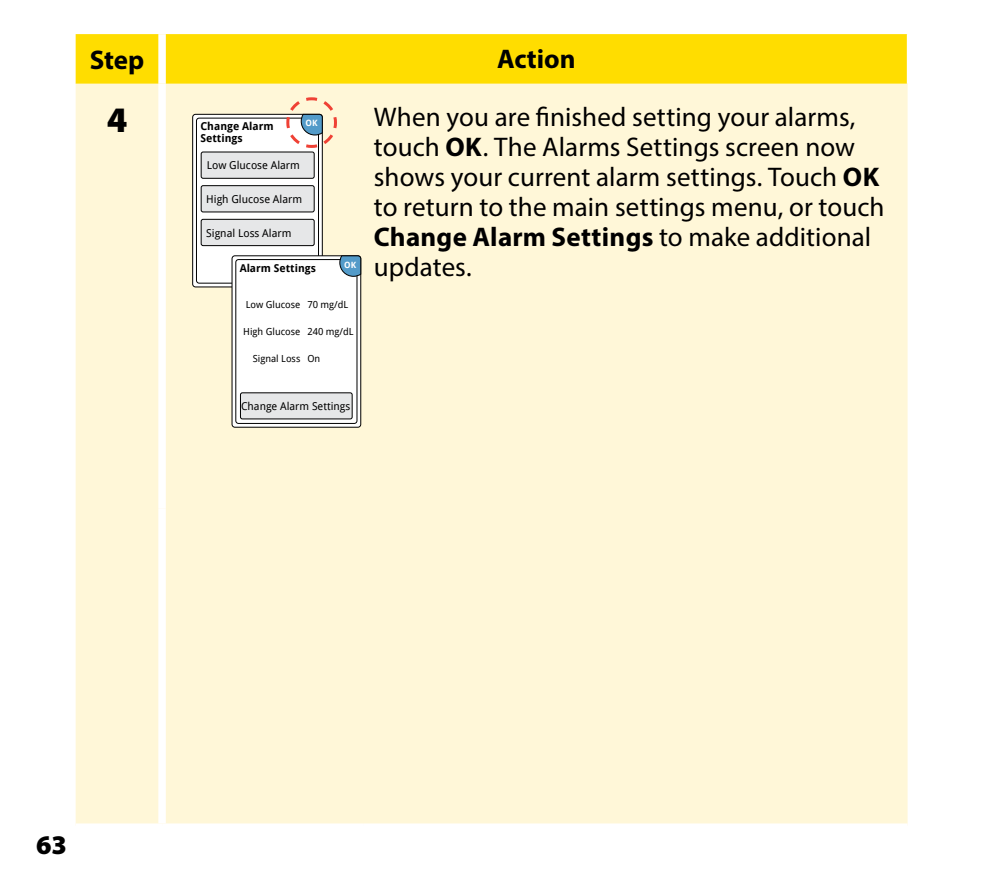
<style>
.page{position:relative;width:994px;height:890px;background:#fff}
.page>*{position:absolute;margin:0;border:0;box-sizing:border-box;transform-origin:0 0}
.t1{font:900 36px "Myriad Pro";color:#000}
.t2{font:27px/30px "Myriad Pro";color:#000}
.t3{font:700 27px "Myriad Pro";color:#000}
.t4{font:900 27px "Myriad Pro";color:#000}
.t5{font:10.8px "Droid Sans";color:#000}
.t6{font:700 10.8px/11.4px "Droid Sans";color:#000}
.t7{font:9.6px "Droid Sans";color:#000}
.t8{font:700 8.7px "Droid Sans";color:#fff}
.s1{font-weight:700}
</style>
<div class="page">
<div style="left:76px;top:34px;width:830px;height:50px;background:#fd0"></div>
<div style="left:76px;top:84px;width:831px;height:739px;background:#fff7d8"></div>
<div style="left:158px;top:508px;width:8px;height:315px;background:#fff"></div>
<div style="left:158px;top:34px;width:8px;height:50px;background:#fff"></div>
<div style="left:158px;top:84px;width:8px;height:424px;background:#fff"></div>
<div style="left:193px;top:114px;width:129px;height:173px;background:linear-gradient(to bottom,#fafafa,#fafafa);border-radius:3px"></div>
<div style="left:192px;top:114px;width:130px;height:173px;border:1px solid #000;border-radius:3px"></div>
<div style="left:196px;top:118px;width:122px;height:165px;background:#fff;border-radius:3px"></div>
<div style="left:196px;top:118px;width:123px;height:165px;border:1px solid #000;border-radius:3px"></div>
<div style="left:201px;top:152px;width:113px;height:26px;background:#e6e7e8;border-radius:2px"></div>
<div style="left:201px;top:152px;width:113px;height:26px;border:1px solid #000;border-radius:2px"></div>
<div style="left:201px;top:186px;width:113px;height:26px;background:#e6e7e8;border-radius:2px"></div>
<div style="left:201px;top:186px;width:113px;height:26px;border:1px solid #000;border-radius:2px"></div>
<div style="left:201px;top:219px;width:113px;height:27px;background:#e6e7e8;border-radius:2px"></div>
<div style="left:201px;top:219px;width:113px;height:27px;border:1px solid #000;border-radius:2px"></div>
<svg style="left:285px;top:96px;width:53px;height:53px"></svg>
<div style="left:232px;top:256px;width:129px;height:171px;background:linear-gradient(to right,#fff,#fff);border-radius:3px"></div>
<div style="left:232px;top:256px;width:129px;height:171px;border:1px solid #000;border-radius:3px"></div>
<div style="left:236px;top:260px;width:121px;height:163px;background:#fff;border-radius:3px"></div>
<div style="left:236px;top:259px;width:121px;height:165px;border:1px solid #000;border-radius:3px"></div>
<svg style="left:339px;top:256px;width:22px;height:21px"></svg>
<div style="left:240px;top:393px;width:112px;height:26px;background:#e6e7e8;border-radius:2px"></div>
<div style="left:240px;top:393px;width:112px;height:26px;border:1px solid #000;border-radius:2px"></div>
<p class="t3" style="left:90px;top:42px;width:56px">Step</p>
<p class="t3" style="left:497px;top:41px;width:80px">Action</p>
<h1 class="t1" style="left:107px;top:100px;width:22px">4</h1>
<p class="t5" style="left:207px;top:159px;width:95px">Low Glucose Alarm</p>
<p class="t5" style="left:206px;top:192px;width:97px">High Glucose Alarm</p>
<p class="t5" style="left:206px;top:227px;width:87px">Signal Loss Alarm</p>
<p class="t2" style="left:374px;top:101px;width:512px">When you are finished setting your alarms, touch <span class="s1">OK</span>. The Alarms Settings screen now shows your current alarm settings. Touch <span class="s1">OK </span>to return to the main settings menu, or touch <span class="s1">Change Alarm Settings</span> to make additional updates.</p>
<p class="t6" style="left:200px;top:121px;width:75px">Change Alarm<br>Settings</p>
<p class="t8" style="left:306px;top:118px;width:14px">OK</p>
<p class="t8" style="left:344px;top:259px;width:13px">OK</p>
<p class="t6" style="left:240px;top:262px;width:78px">Alarm Settings</p>
<p class="t7" style="left:246px;top:299px;width:104px">Low Glucose 70 mg/dL</p>
<p class="t7" style="left:243px;top:326px;width:112px">High Glucose 240 mg/dL</p>
<p class="t7" style="left:253px;top:353px;width:69px">Signal Loss On</p>
<p class="t5" style="left:241px;top:399px;width:111px">Change Alarm Settings</p>
<p class="t4" style="left:36px;top:829px;width:32px">63</p>
</div>
